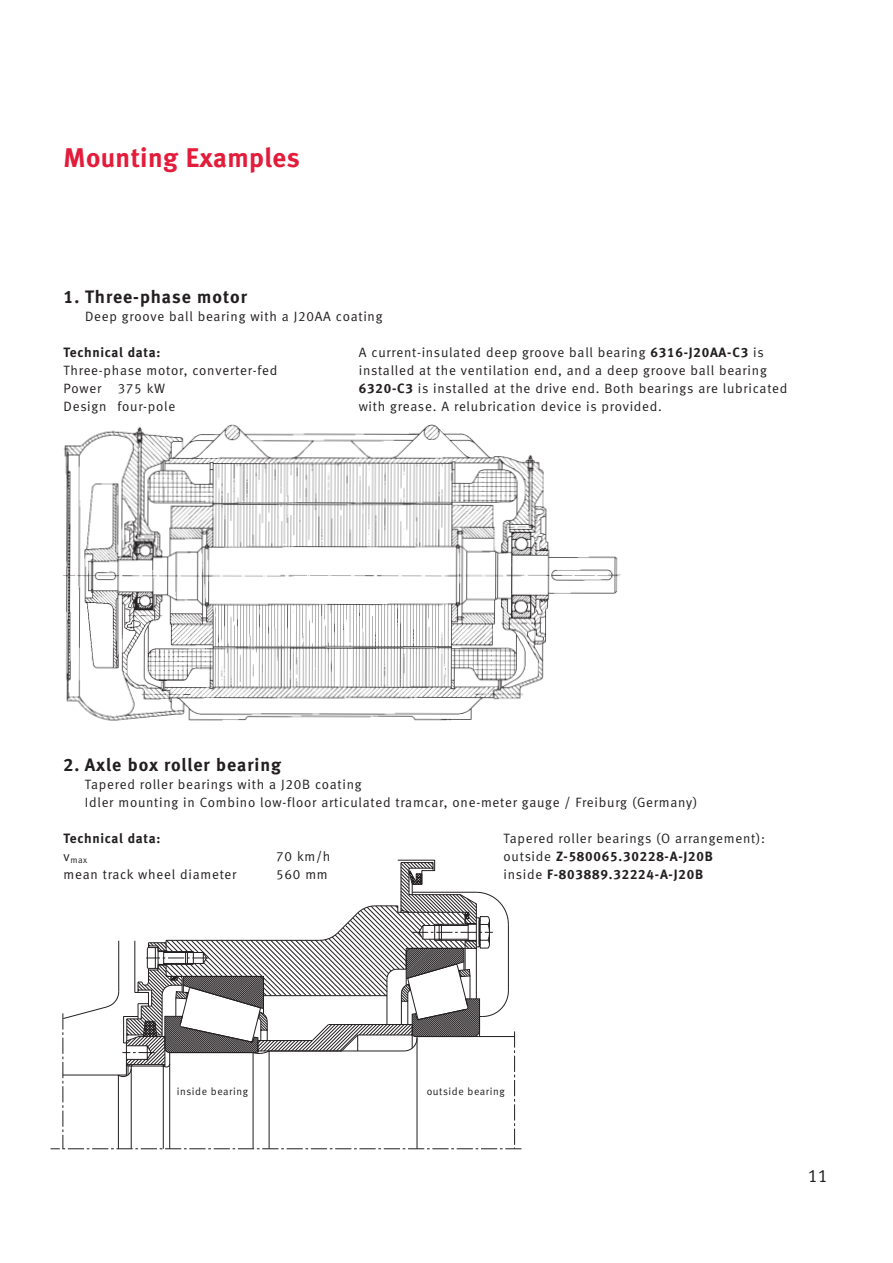
<style>
.page{position:relative;width:893px;height:1263px;background:#fff}
.page>*{position:absolute;margin:0;border:0;box-sizing:border-box;transform-origin:0 0}
.t1{font:27px "Meta Bold LF";letter-spacing:.015em;color:#e41c3b}
.t2{font:18px "Meta Bold LF";letter-spacing:.055em;color:#231f20}
.t3{font:18px "Meta Normal LF";color:#231f20}
.t4{font:13.5px/18px "Meta Normal LF";letter-spacing:.055em;color:#231f20}
.t5{font:13.5px/18px "Meta Bold LF";letter-spacing:.055em;color:#231f20}
.t6{font:10.5px "Meta Normal LF";letter-spacing:.055em;color:#231f20}
.t7{font:8.85px "Meta Normal LF";color:#231f20}
.s1{font-family:"Meta Bold LF"}
.s2{font-family:"Meta Normal LF"}
</style>
<div class="page">
<svg style="left:50px;top:859px;width:472px;height:291px"></svg>
<img style="left:62px;top:424px;width:559px;height:297px">
<h1 class="t1" style="left:64px;top:147px;width:238px">Mounting Examples</h1>
<h2 class="t2" style="left:64px;top:289px;width:185px">1. Three-phase motor</h2>
<p class="t4" style="left:85px;top:308px;width:299px">Deep groove ball bearing with a J20AA coating</p>
<p class="t5" style="left:64px;top:344px;width:98px">Technical data:</p>
<p class="t4" style="left:64px;top:362px;width:215px">Three-phase motor, converter-fed<br>Power 375 kW<br>Design four-pole</p>
<p class="t4" style="left:359px;top:344px;width:430px">A current-insulated deep groove ball bearing <span class="s1">6316-J20AA-C3</span> is installed at the ventilation end, and a deep groove ball bearing <span class="s1">6320-C3</span> is installed at the drive end. Both bearings are lubricated with grease. A relubrication device is provided.</p>
<h2 class="t2" style="left:64px;top:757px;width:219px">2. Axle box roller bearing</h2>
<p class="t4" style="left:85px;top:776px;width:614px">Tapered roller bearings with a J20B coating<br>Idler mounting in Combino low-floor articulated tramcar, one-meter gauge / Freiburg (Germany)</p>
<p class="t5" style="left:64px;top:830px;width:98px">Technical data:</p>
<p class="t7" style="left:64px;top:857px;width:25px"><sup>v</sup>max</p>
<p class="t4" style="left:276px;top:848px;width:56px">70 km/h</p>
<p class="t4" style="left:64px;top:866px;width:174px">mean track wheel diameter</p>
<p class="t4" style="left:276px;top:866px;width:53px">560 mm</p>
<p class="t4" style="left:504px;top:830px;width:263px">Tapered roller bearings (O arrangement):</p>
<p class="t5" style="left:504px;top:848px;width:211px"><span class="s2">outside</span> Z-580065.30228-A-J20B <span class="s2">inside</span> F-803889.32224-A-J20B</p>
<p class="t6" style="left:177px;top:1087px;width:73px">inside bearing</p>
<p class="t6" style="left:427px;top:1087px;width:80px">outside bearing</p>
<h2 class="t3" style="left:808px;top:1169px;width:22px">11</h2>
</div>
